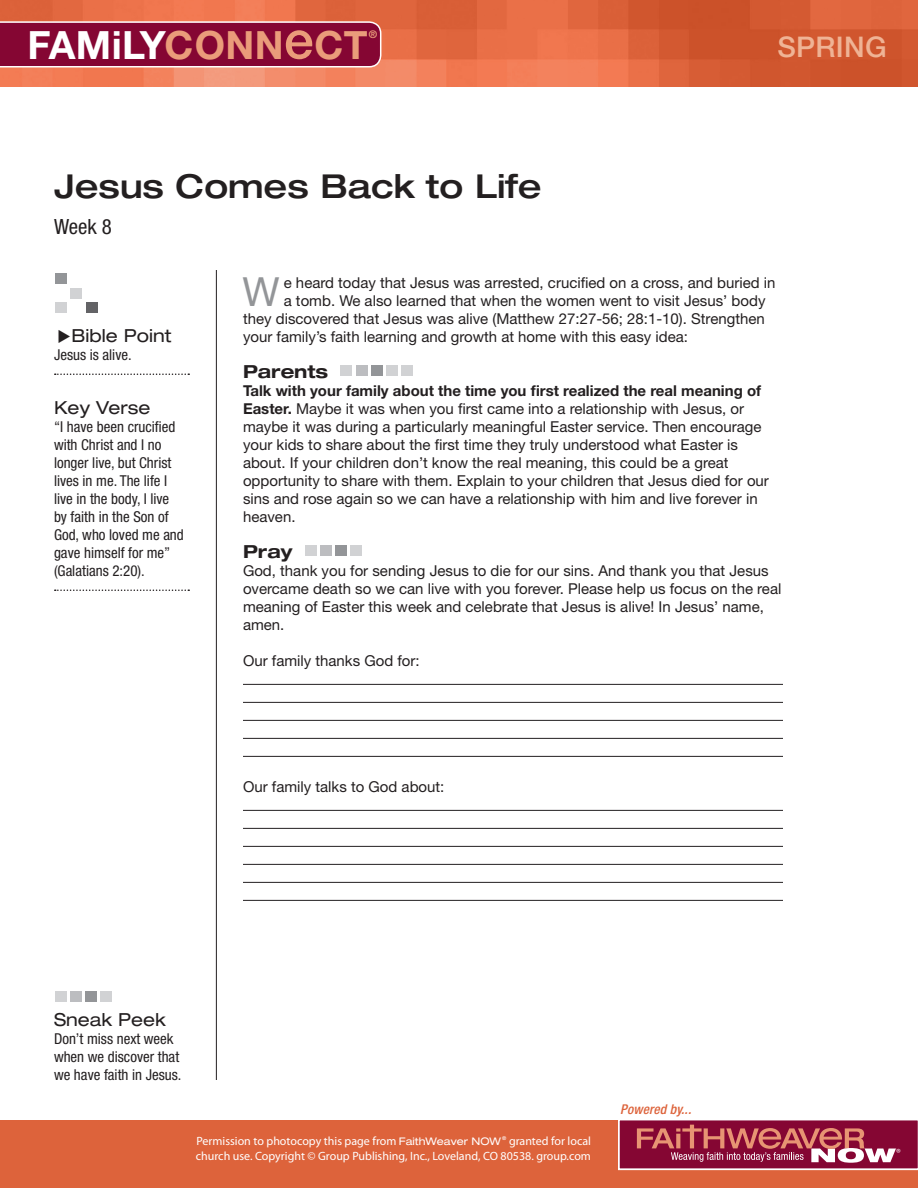
<style>
.page{position:relative;width:918px;height:1188px;background:#fff}
.page>*{position:absolute;margin:0;border:0;box-sizing:border-box;transform-origin:0 0}
.FW13_Intrograph{font:40.2px "Helvetica Neue LT Std";color:#939598}
.t1{font:700 39px "Helvetica Neue LT Std";letter-spacing:.01em;color:#fff}
.FC13_Lesson_Head{font:500 expanded 33px "Helvetica Neue LT Std";color:#231f20}
.t2{font:500 28.5px "Helvetica Neue LT Std";letter-spacing:.01em;color:#efb395}
.FC13_Week{font:condensed 21px "Helvetica Neue LT Std";color:#231f20}
.FW13_Sidebar_Head{font:expanded 18px "Helvetica Neue LT Std";color:#231f20}
.FW13_Subhead_3{font:700 expanded 18px "Helvetica Neue LT Std";color:#231f20}
.FW13_Body_Copy{font:15px/18px "Helvetica Neue LT Std";color:#231f20}
.FW13_Intrograph-2{font:15px "Helvetica Neue LT Std";color:#231f20}
.FW13_Sidebar_underli{font:condensed 15px/18px "Helvetica Neue LT Std";color:#231f20}
.FW13_Sidebar_Body_Co{font:condensed 15px/18px "Helvetica Neue LT Std";color:#231f20}
.t3{font:italic 500 condensed 13.5px "Helvetica Neue LT Std";letter-spacing:.01em;color:#dd633b}
.t4{font:12px/15px "Myriad Pro";color:#fff}
.t5{font:300 12px "Myriad Pro";color:#fff}
.t6{font:700 10.5px "Helvetica Neue LT Std";color:#ea9c7a}
.s1{color:#ea9c7a}
.s2{font-weight:500;font-size:53.25px;color:#ea9c7a}
.s3{font-weight:700}
.s4{font-family:"Helvetica Neue LT Std";font-stretch:expanded;font-size:10.5px}
</style>
<div class="page">
<div style="left:0;top:1120px;width:918px;height:68px;background:#dd633b"></div>
<img style="left:0;top:0;width:918px;height:86px">
<svg style="left:0;top:21px;width:382px;height:47px;background:#8f1941"></svg>
<hr style="left:216px;top:270px;width:1px;height:810px;background:#231f20">
<div style="left:56px;top:303px;width:11px;height:10px;background:#d1d2d4"></div>
<div style="left:86px;top:303px;width:11px;height:10px;background:#636366"></div>
<div style="left:71px;top:288px;width:11px;height:10px;background:#d1d2d4"></div>
<div style="left:56px;top:273px;width:11px;height:11px;background:#939598"></div>
<svg style="left:618px;top:1120px;width:300px;height:50px;background:#a23955"></svg>
<div style="left:101px;top:991px;width:11px;height:11px;background:#d1d2d4"></div>
<div style="left:86px;top:991px;width:11px;height:11px;background:#939598"></div>
<div style="left:71px;top:991px;width:11px;height:11px;background:#bcbdc0"></div>
<div style="left:55px;top:991px;width:12px;height:11px;background:#d1d2d4"></div>
<hr style="left:243px;top:684px;width:540px;height:1px;background:#231f20">
<hr style="left:243px;top:702px;width:540px;height:1px;background:#231f20">
<hr style="left:243px;top:720px;width:540px;height:1px;background:#231f20">
<hr style="left:243px;top:738px;width:540px;height:1px;background:#231f20">
<hr style="left:243px;top:756px;width:540px;height:1px;background:#231f20">
<hr style="left:243px;top:810px;width:540px;height:1px;background:#231f20">
<hr style="left:243px;top:828px;width:540px;height:1px;background:#231f20">
<hr style="left:243px;top:846px;width:540px;height:1px;background:#231f20">
<hr style="left:243px;top:864px;width:540px;height:1px;background:#231f20">
<hr style="left:243px;top:882px;width:540px;height:1px;background:#231f20">
<hr style="left:243px;top:900px;width:540px;height:1px;background:#231f20">
<div style="left:402px;top:365px;width:11px;height:11px;background:#d1d2d4"></div>
<div style="left:386px;top:365px;width:11px;height:11px;background:#d1d2d4"></div>
<div style="left:371px;top:365px;width:11px;height:11px;background:#939598"></div>
<div style="left:356px;top:365px;width:11px;height:11px;background:#bcbdc0"></div>
<div style="left:341px;top:365px;width:11px;height:11px;background:#d1d2d4"></div>
<div style="left:350px;top:545px;width:11px;height:11px;background:#d1d2d4"></div>
<div style="left:335px;top:545px;width:11px;height:11px;background:#939598"></div>
<div style="left:320px;top:545px;width:11px;height:11px;background:#bcbdc0"></div>
<div style="left:305px;top:545px;width:11px;height:11px;background:#d1d2d4"></div>
<svg style="left:55px;top:374px;width:134px;height:1px"></svg>
<svg style="left:55px;top:590px;width:134px;height:1px"></svg>
<p class="t6" style="left:369px;top:27px;width:10px">®</p>
<h2 class="t1" style="left:27px;top:21px;width:342px">FAMiLY<span class="s1">CONN</span><span class="s2">e</span><span class="s1">CT</span></h2>
<h3 class="t2" style="left:778px;top:30px;width:111px">SPRING</h3>
<p class="FC13_Lesson_Head" style="left:54px;top:166px;width:489px">Jesus Comes Back to Life</p>
<p class="FC13_Week" style="left:54px;top:214px;width:59px">Week 8</p>
<p class="FW13_Sidebar_Head" style="left:71px;top:325px;width:101px">Bible Point</p>
<p class="FW13_Sidebar_underli" style="left:54px;top:346px;width:79px">Jesus is alive.</p>
<p class="FW13_Sidebar_Head" style="left:54px;top:397px;width:98px">Key Verse</p>
<p class="FW13_Sidebar_underli" style="left:54px;top:418px;width:131px">“I have been crucified with Christ and I no longer live, but Christ lives in me. The life I live in the body, I live by faith in the Son of<br>God, who loved me and gave himself for me” (Galatians 2:20).</p>
<p class="FW13_Intrograph" style="left:243px;top:268px;width:39px">W</p>
<p class="FW13_Intrograph-2" style="left:284px;top:274px;width:493px">e heard today that Jesus was arrested, crucified on a cross, and buried in</p>
<p class="FW13_Intrograph-2" style="left:284px;top:292px;width:483px">a tomb. We also learned that when the women went to visit Jesus’ body</p>
<p class="FW13_Intrograph-2" style="left:243px;top:310px;width:523px">they discovered that Jesus was alive (Matthew 27:27-56; 28:1-10). Strengthen</p>
<p class="FW13_Intrograph-2" style="left:243px;top:328px;width:447px">your family’s faith learning and growth at home with this easy idea:</p>
<p class="FW13_Subhead_3" style="left:243px;top:360px;width:87px">Parents</p>
<p class="FW13_Body_Copy" style="left:243px;top:381px;width:527px"><span class="s3">Talk with your family about the time you first realized the real meaning of Easter.</span> Maybe it was when you first came into a relationship with Jesus, or maybe it was during a particularly meaningful Easter service. Then encourage your kids to share about the first time they truly understood what Easter is about. If your children don’t know the real meaning, this could be a great opportunity to share with them. Explain to your children that Jesus died for our sins and rose again so we can have a relationship with him and live forever in heaven.</p>
<p class="FW13_Subhead_3" style="left:243px;top:540px;width:51px">Pray</p>
<p class="FW13_Body_Copy" style="left:243px;top:561px;width:540px">God, thank you for sending Jesus to die for our sins. And thank you that Jesus overcame death so we can live with you forever. Please help us focus on the real meaning of Easter this week and celebrate that Jesus is alive! In Jesus’ name, amen.</p>
<p class="FW13_Body_Copy" style="left:243px;top:651px;width:178px">Our family thanks God for:</p>
<p class="FW13_Body_Copy" style="left:243px;top:777px;width:203px">Our family talks to God about:</p>
<p class="FW13_Sidebar_Head" style="left:54px;top:1009px;width:113px">Sneak Peek</p>
<p class="FW13_Sidebar_Body_Co" style="left:54px;top:1030px;width:129px">Don’t miss next week when we discover that we have faith in Jesus.</p>
<p class="t4" style="left:196px;top:1134px;width:397px">Permission to photocopy this page from <span class="s4">FaithWeaver NOW</span> <sup>®</sup> granted for local church use. Copyright © Group Publishing, Inc., Loveland, CO 80538. group.com</p>
<p class="t3" style="left:620px;top:1102px;width:72px">Powered by...</p>
<p class="t5" style="left:896px;top:1146px;width:6px">®</p>
</div>
